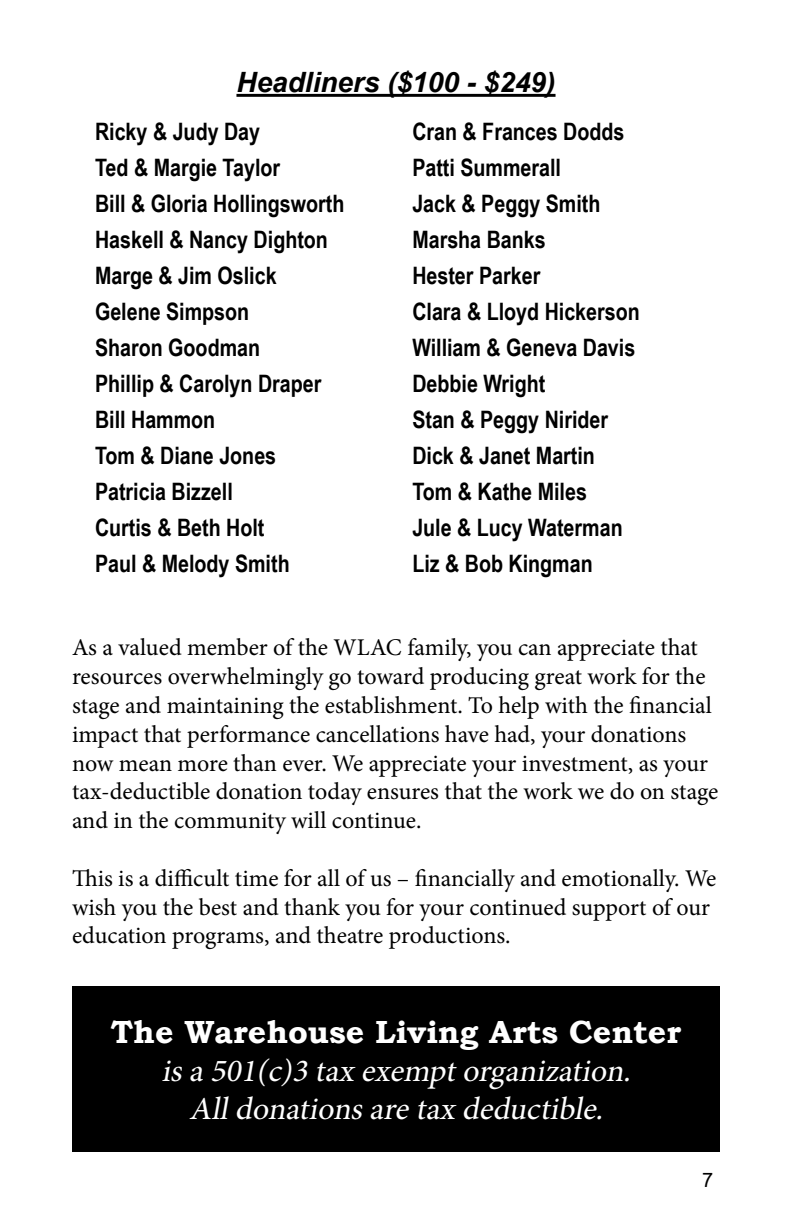
<style>
.page{position:relative;width:792px;height:1224px;background:#fff}
.page>*{position:absolute;margin:0;border:0;box-sizing:border-box;transform-origin:0 0}
.t1{font:italic 32px/38.4px "Minion Pro";color:#fff;text-align:center}
.t2{font:700 32px "Bookman Old Style";color:#fff}
.t3{font:italic 700 28px "Arial";color:#000}
.t4{font:24px/28.8px "Minion Pro";letter-spacing:-.005em;color:#000}
.t5{font:700 24px/36px "Arial Narrow";color:#000}
.t6{font:20px "Arial";color:#000}
</style>
<div class="page">
<hr style="left:236px;top:94px;width:320px;height:3px;background:#000">
<div style="left:72px;top:987px;width:648px;height:165px;background:#000"></div>
<p class="t3" style="left:236px;top:64px;width:321px">Headliners ($100 - $249)</p>
<p class="t5" style="left:95px;top:112px;width:251px">Ricky &amp; Judy Day<br>Ted &amp; Margie Taylor<br>Bill &amp; Gloria Hollingsworth<br>Haskell &amp; Nancy Dighton<br>Marge &amp; Jim Oslick<br>Gelene Simpson<br>Sharon Goodman<br>Phillip &amp; Carolyn Draper<br>Bill Hammon<br>Tom &amp; Diane Jones<br>Patricia Bizzell<br>Curtis &amp; Beth Holt<br>Paul &amp; Melody Smith</p>
<p class="t5" style="left:412px;top:112px;width:229px">Cran &amp; Frances Dodds<br>Patti Summerall<br>Jack &amp; Peggy Smith<br>Marsha Banks<br>Hester Parker<br>Clara &amp; Lloyd Hickerson<br>William &amp; Geneva Davis<br>Debbie Wright<br>Stan &amp; Peggy Nirider<br>Dick &amp; Janet Martin<br>Tom &amp; Kathe Miles<br>Jule &amp; Lucy Waterman<br>Liz &amp; Bob Kingman</p>
<p class="t4" style="left:72px;top:633px;width:648px">As a valued member of the WLAC family, you can appreciate that resources overwhelmingly go toward producing great work for the stage and maintaining the establishment. To help with the financial impact that performance cancellations have had, your donations now mean more than ever. We appreciate your investment, as your tax-deductible donation today ensures that the work we do on stage and in the community will continue.</p>
<p class="t4" style="left:72px;top:864px;width:646px">This is a difficult time for all of us – financially and emotionally. We wish you the best and thank you for your continued support of our education programs, and theatre productions.</p>
<h1 class="t2" style="left:111px;top:1009px;width:572px">The Warehouse Living Arts Center</h1>
<h1 class="t1" style="left:161px;top:1052px;width:478px">isa501(c)3 tax exemptorganization.<br>Alldonationsaretax deductible.</h1>
<p class="t6" style="left:702px;top:1166px;width:13px">7</p>
</div>
